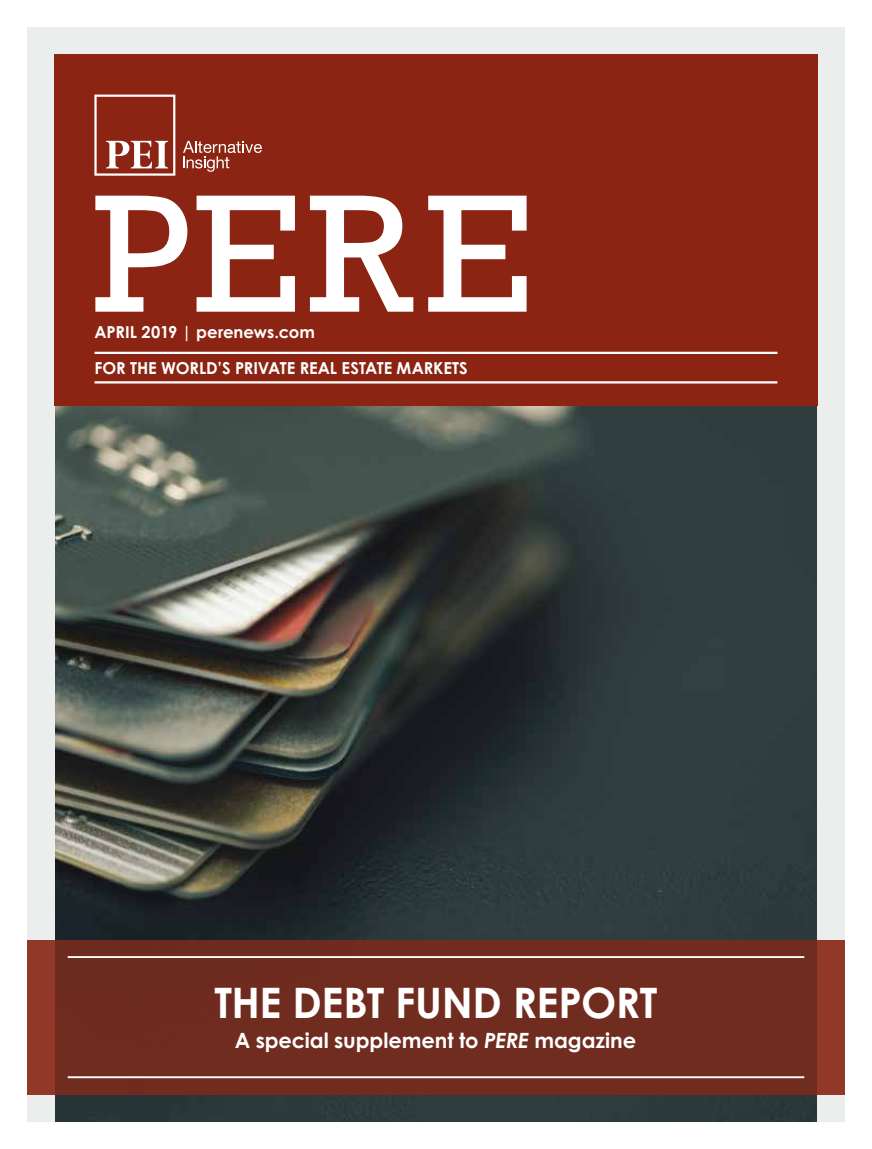
<style>
.page{position:relative;width:872px;height:1149px;background:#fff}
.page>*{position:absolute;margin:0;border:0;box-sizing:border-box;transform-origin:0 0}
.t1{font:700 42px "Century Gothic Pro";letter-spacing:-.01em;color:#fff}
.t2{font:700 21px "Century Gothic Pro";letter-spacing:-.005em;color:#fff}
.t3{font:700 16.5px/35.4px "Century Gothic Pro";letter-spacing:-.005em;color:#fff}
.s1{font-style:italic}
</style>
<div class="page">
<img style="left:54px;top:405px;width:764px;height:716px">
<div style="left:27px;top:27px;width:27px;height:1094px;background:#eceded"></div>
<div style="left:818px;top:27px;width:27px;height:1094px;background:#eceded"></div>
<div style="left:27px;top:27px;width:818px;height:27px;background:#eceded"></div>
<div style="left:54px;top:54px;width:764px;height:351px;background:#8b2412"></div>
<hr style="left:95px;top:351px;width:682px;height:3px;background:#fff">
<hr style="left:95px;top:381px;width:682px;height:2px;background:#fff">
<svg style="left:95px;top:195px;width:92px;height:116px"></svg>
<svg style="left:196px;top:195px;width:99px;height:116px"></svg>
<svg style="left:310px;top:195px;width:103px;height:116px"></svg>
<svg style="left:428px;top:195px;width:98px;height:116px"></svg>
<svg style="left:94px;top:95px;width:81px;height:81px"></svg>
<svg style="left:183px;top:141px;width:79px;height:31px"></svg>
<svg style="left:27px;top:939px;width:818px;height:155px;background:#732f22"></svg>
<hr style="left:68px;top:1075px;width:736px;height:2px;background:#fff">
<hr style="left:68px;top:955px;width:736px;height:2px;background:#fff">
<p class="t3" style="left:95px;top:314px;width:375px">APRIL 2019 | perenews.com<br>FOR THE WORLD’S PRIVATE REAL ESTATE MARKETS</p>
<h1 class="t1" style="left:214px;top:975px;width:444px">THE DEBT FUND REPORT</h1>
<p class="t2" style="left:235px;top:1026px;width:403px">A special supplement to <span class="s1">PERE</span> magazine</p>
</div>
